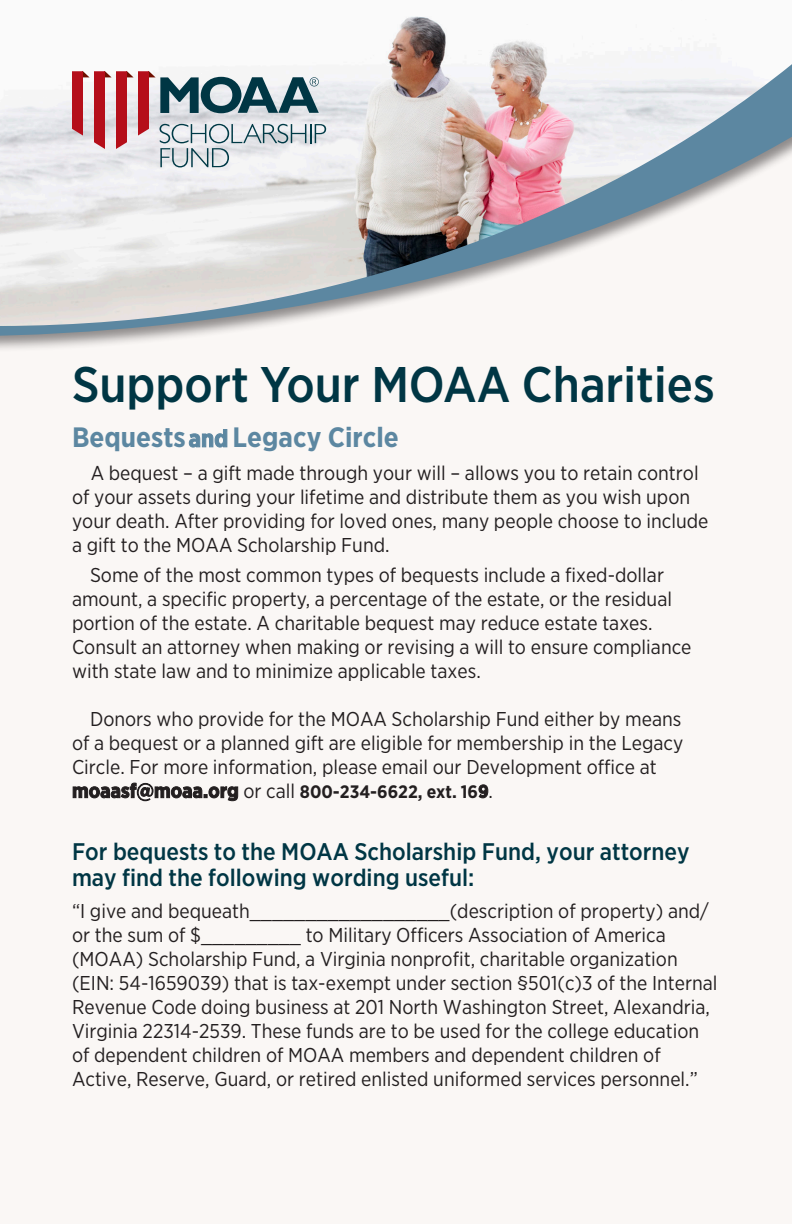
<style>
.page{position:relative;width:792px;height:1224px;background:#faf7f5}
.page>*{position:absolute;margin:0;border:0;box-sizing:border-box;transform-origin:0 0}
.Deck_Head{font:500 50px "Gotham Narrow";color:#003644}
.Deck_Head-2{font:700 28px "Gotham Narrow";color:#5c87a1}
.Deck_Head-3{font:500 24px/26.4px "Gotham Narrow";color:#003644}
.Deck_Head-4{font:20px/24px "Gotham Narrow";color:#231f20}
.Deck_Head-5{font:700 18px "Gotham Narrow";color:#231f20}
.s1{font-size:24px}
.s2{font-size:20px}
.s3{font-weight:400;font-size:20px}
</style>
<div class="page">
<svg style="left:0;top:326px;width:261px;height:23px"></svg>
<img style="left:0;top:16px;width:792px;height:310px">
<svg style="left:72px;top:71px;width:254px;height:96px"></svg>
<p class="Deck_Head" style="left:72px;top:353px;width:644px">Support Your MOAA Charities</p>
<p class="Deck_Head-2" style="left:72px;top:419px;width:328px">Bequests <span class="s1">and</span> Legacy Circle</p>
<p class="Deck_Head-4" style="left:72px;top:461px;width:638px;text-indent:19px">A bequest – a gift made through your will – allows you to retain control of your assets during your lifetime and distribute them as you wish upon your death. After providing for loved ones, many people choose to include a gift to the MOAA Scholarship Fund.</p>
<p class="Deck_Head-4" style="left:72px;top:562px;width:621px;text-indent:18px">Some of the most common types of bequests include a fixed-dollar amount, a specific property, a percentage of the estate, or the residual portion of the estate. A charitable bequest may reduce estate taxes.<br>Consult an attorney when making or revising a will to ensure compliance with state law and to minimize applicable taxes.</p>
<p class="Deck_Head-4" style="left:72px;top:706px;width:613px;text-align:justify;text-indent:18px">Donors who provide for the MOAA Scholarship Fund either by means of a bequest or a planned gift are eligible for membership in the Legacy Circle. For more information, please email our Development office at</p>
<p class="Deck_Head-5" style="left:72px;top:780px;width:423px"><span class="s2">moaasf@moaa.org</span> <span class="s3">or call</span> 800-234-6622, ext. 169<span class="s3">.</span></p>
<p class="Deck_Head-3" style="left:72px;top:838px;width:619px">For bequests to the MOAA Scholarship Fund, your attorney may find the following wording useful:</p>
<p class="Deck_Head-4" style="left:72px;top:898px;width:647px">“I give and bequeath__________________(description of property) and/ or the sum of $_________ to Military Officers Association of America (MOAA) Scholarship Fund, a Virginia nonprofit, charitable organization (EIN: 54-1659039) that is tax-exempt under section §501(c)3 of the Internal Revenue Code doing business at 201 North Washington Street, Alexandria, Virginia 22314-2539. These funds are to be used for the college education of dependent children of MOAA members and dependent children of Active, Reserve, Guard, or retired enlisted uniformed services personnel.”</p>
</div>
